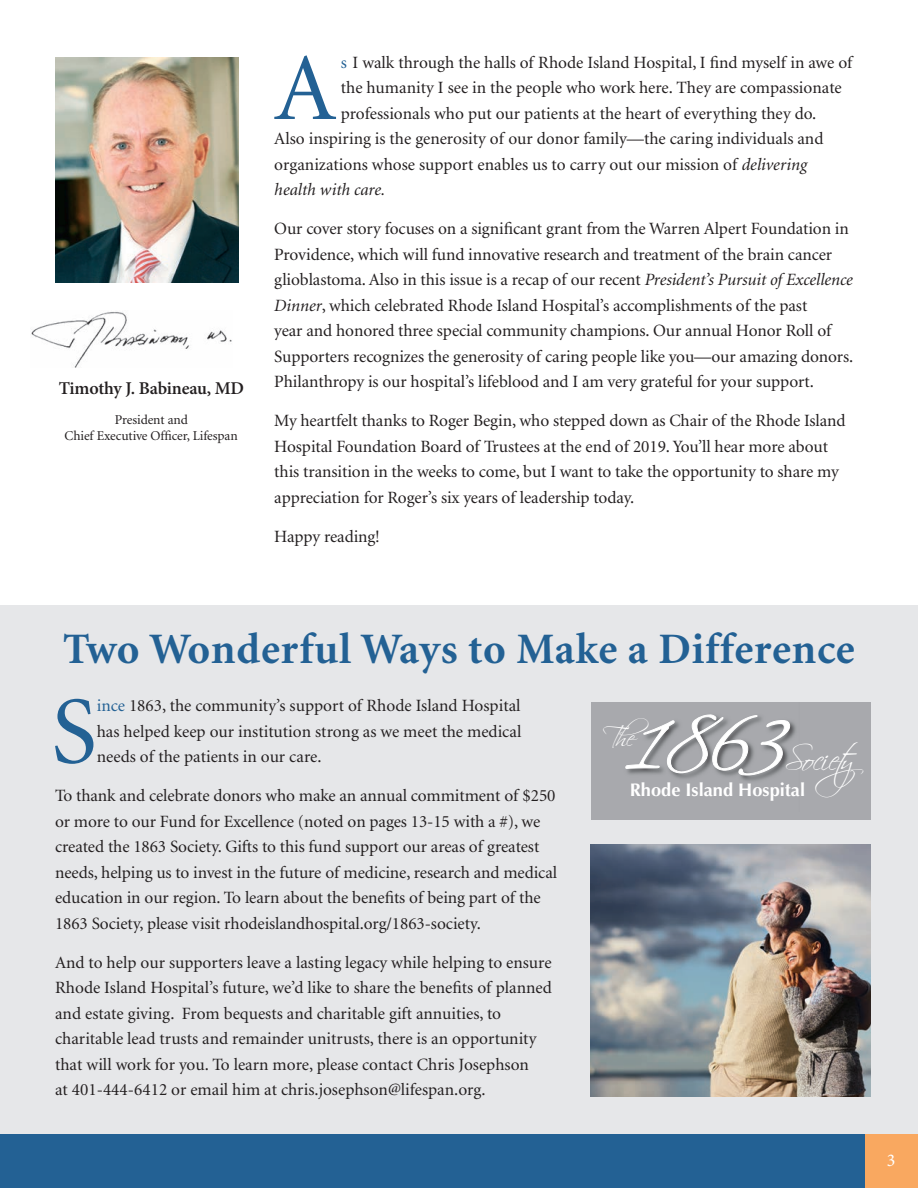
<style>
.page{position:relative;width:918px;height:1188px;background:#fff}
.page>*{position:absolute;margin:0;border:0;box-sizing:border-box;transform-origin:0 0}
.t1{font:95.7px "Minion";color:#236194}
.t2{font:89.85px "Scriptina";color:#fff}
.t3{font:700 43.5px "Minion";letter-spacing:.015em;color:#236194}
.t4{font:31.2px "Scriptina";letter-spacing:-.1em;color:#fff}
.t5{font:24.75px "Scriptina";color:#fff}
.t6{font:700 18.3px "Optima";color:#fff}
.t7{font:600 18px "Minion Pro";letter-spacing:-.01em;color:#231f20}
.t8{font:18px "Minion Pro";color:#fff}
.t9{font:17.25px/25.5px "Minion";letter-spacing:-.005em;color:#231f20}
.t10{font:italic 17.25px "Minion";color:#231f20}
.t11{font:13.5px/16.5px "Minion";letter-spacing:-.005em;color:#231f20;text-align:center}
.s1{color:#236194}
.s2{font-style:italic}
</style>
<div class="page">
<div style="left:864px;top:1134px;width:54px;height:54px;background:#f9a860"></div>
<div style="left:0;top:1134px;width:864px;height:54px;background:#236194"></div>
<div style="left:0;top:606px;width:918px;height:528px;background:#e6e7e9"></div>
<img style="left:55px;top:58px;width:183px;height:225px">
<img style="left:31px;top:312px;width:201px;height:56px">
<div style="left:591px;top:702px;width:280px;height:117px;background:#a8a9ad"></div>
<img style="left:674px;top:721px;width:122px;height:60px">
<svg style="left:625px;top:714px;width:165px;height:62px"></svg>
<img style="left:591px;top:845px;width:280px;height:252px">
<p class="t7" style="left:59px;top:376px;width:187px">Timothy J. Babineau, MD</p>
<p class="t11" style="left:65px;top:412px;width:175px">President and<br>Chief Executive Officer, Lifespan</p>
<h1 class="t1" style="left:274px;top:41px;width:63px">A</h1>
<p class="t9" style="left:341px;top:50px;width:513px"><span class="s1">s</span> I walk through the halls of Rhode Island Hospital, I find myself in awe of</p>
<p class="t9" style="left:341px;top:76px;width:502px">the humanity I see in the people who work here. They are compassionate</p>
<p class="t9" style="left:341px;top:101px;width:477px">professionals who put our patients at the heart of everything they do.</p>
<p class="t9" style="left:274px;top:127px;width:551px">Also inspiring is the generosity of our donor family—the caring individuals and</p>
<p class="t9" style="left:274px;top:152px;width:534px">organizations whose support enables us to carry out our mission of <span class="s2">delivering</span></p>
<p class="t10" style="left:274px;top:181px;width:112px">health with care.</p>
<p class="t9" style="left:274px;top:217px;width:580px">Our cover story focuses on a significant grant from the Warren Alpert Foundation in Providence, which will fund innovative research and treatment of the brain cancer glioblastoma. Also in this issue is a recap of our recent <span class="s2">President’s Pursuit of Excellence Dinner</span>, which celebrated Rhode Island Hospital’s accomplishments of the past<br>year and honored three special community champions. Our annual Honor Roll of Supporters recognizes the generosity of caring people like you—our amazing donors.<br>Philanthropy is our hospital’s lifeblood and I am very grateful for your support.</p>
<p class="t9" style="left:274px;top:409px;width:573px">My heartfelt thanks to Roger Begin, who stepped down as Chair of the Rhode Island Hospital Foundation Board of Trustees at the end of 2019. You’ll hear more about this transition in the weeks to come, but I want to take the opportunity to share my appreciation for Roger’s six years of leadership today.</p>
<p class="t9" style="left:274px;top:524px;width:107px">Happy reading!</p>
<h3 class="t3" style="left:63px;top:627px;width:793px">Two Wonderful Ways to Make a Difference</h3>
<h1 class="t1" style="left:51px;top:685px;width:47px">S</h1>
<p class="t9" style="left:97px;top:694px;width:426px;text-align:justify"><span class="s1">ince</span> 1863, the community’s support of Rhode Island Hospital has helped keep our institution strong as we meet the medical needs of the patients in our care.</p>
<p class="t9" style="left:55px;top:784px;width:504px">To thank and celebrate donors who make an annual commitment of $250 or more to our Fund for Excellence (noted on pages 13-15 with a #), we created the 1863 Society. Gifts to this fund support our areas of greatest needs, helping us to invest in the future of medicine, research and medical education in our region. To learn about the benefits of being part of the 1863 Society, please visit rhodeislandhospital.org/1863-society.</p>
<p class="t9" style="left:55px;top:950px;width:498px">And to help our supporters leave a lasting legacy while helping to ensure Rhode Island Hospital’s future, we’d like to share the benefits of planned and estate giving. From bequests and charitable gift annuities, to charitable lead trusts and remainder unitrusts, there is an opportunity that will work for you. To learn more, please contact Chris Josephson<br>at 401-444-6412 or email him at chris.josephson@lifespan.org.</p>
<h2 class="t2" style="left:630px;top:684px;width:158px">1863</h2>
<h3 class="t5" style="left:602px;top:723px;width:48px">T he</h3>
<h3 class="t4" style="left:785px;top:741px;width:105px">Society</h3>
<p class="t6" style="left:630px;top:779px;width:177px">Rhode Island Hospital</p>
<p class="t8" style="left:887px;top:1148px;width:10px">3</p>
</div>
